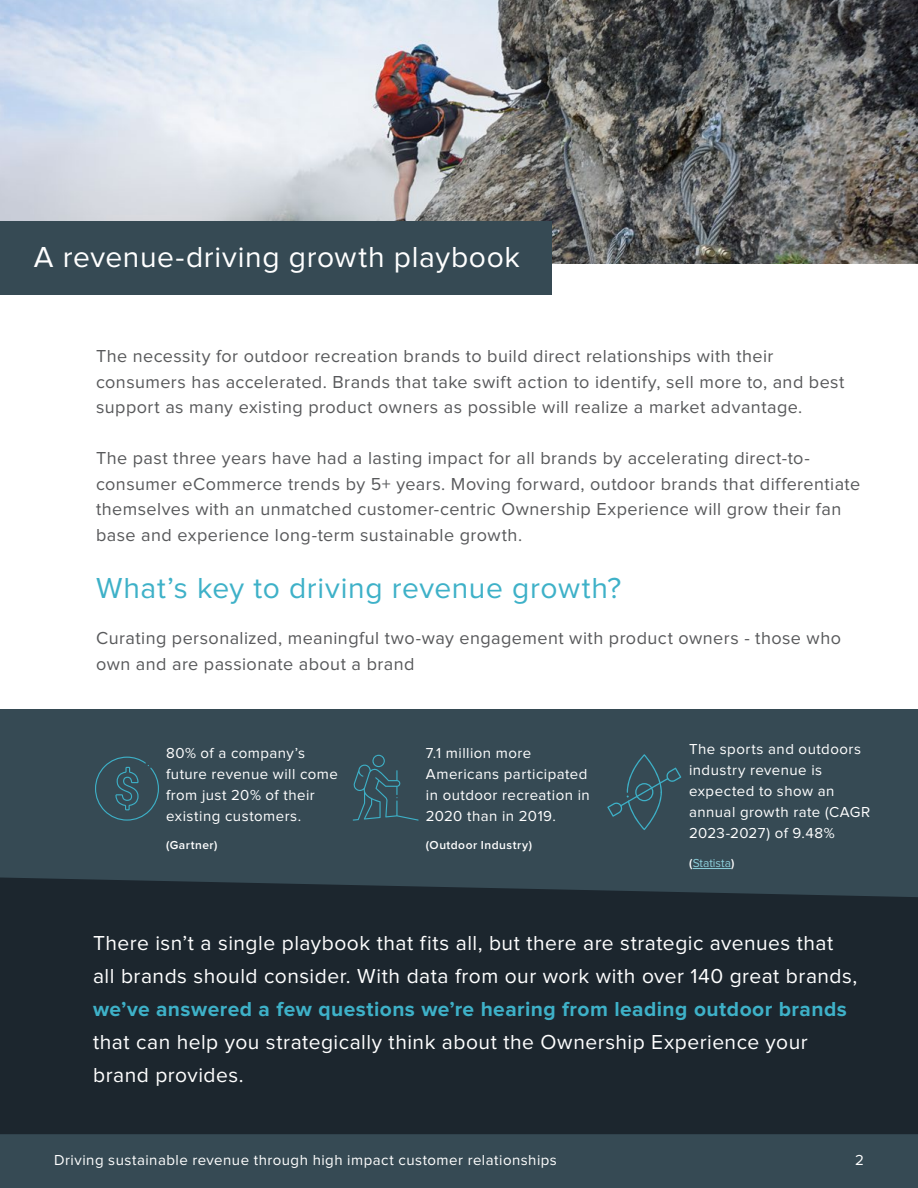
<style>
.page{position:relative;width:918px;height:1188px;background:#fff}
.page>*{position:absolute;margin:0;border:0;box-sizing:border-box;transform-origin:0 0}
.t1{font:30px "Proxima Nova";letter-spacing:.02em;color:#3eb1c8}
.t2{font:30px "Proxima Nova";letter-spacing:.02em;color:#fff}
.t3{font:21px/33px "Proxima Nova";letter-spacing:.025em;color:#fff}
.t4{font:700 21px "Proxima Nova";letter-spacing:.02em;color:#3eb1c8}
.t5{font:18px/25.5px "Proxima Nova";letter-spacing:.025em;color:#58595b}
.t6{font:15px/21px "Proxima Nova";letter-spacing:.03em;color:#fff}
.t7{font:600 12px "Proxima Nova";letter-spacing:.04em;color:#fff}
.t8{font:12px "Proxima Nova";color:#8ccfdb}
.s1{font-weight:600;color:#fff}
</style>
<div class="page">
<div style="left:0;top:1133px;width:918px;height:55px;background:#364a54"></div>
<div style="left:0;top:709px;width:918px;height:192px;background:#364a54"></div>
<img style="left:0;top:0;width:918px;height:264px">
<div style="left:0;top:221px;width:552px;height:74px;background:#364a54"></div>
<svg style="left:95px;top:757px;width:64px;height:64px"></svg>
<hr style="left:693px;top:868px;width:38px;height:1px;background:#8ccfdb">
<svg style="left:353px;top:754px;width:66px;height:67px"></svg>
<svg style="left:607px;top:754px;width:74px;height:76px"></svg>
<div style="left:0;top:878px;width:918px;height:256px;background:#1c262e"></div>
<h1 class="t2" style="left:34px;top:243px;width:488px">A revenue-driving growth playbook</h1>
<p class="t5" style="left:96px;top:344px;width:750px">The necessity for outdoor recreation brands to build direct relationships with their consumers has accelerated. Brands that take swift action to identify, sell more to, and best support as many existing product owners as possible will realize a market advantage.</p>
<p class="t5" style="left:96px;top:446px;width:766px">The past three years have had a lasting impact for all brands by accelerating direct-to&shy;consumer eCommerce trends by 5+ years. Moving forward, outdoor brands that differentiate themselves with an unmatched customer-centric Ownership Experience will grow their fan base and experience long-term sustainable growth.</p>
<h1 class="t1" style="left:96px;top:574px;width:527px">What’s key to driving revenue growth?</h1>
<p class="t5" style="left:96px;top:626px;width:746px">Curating personalized, meaningful two-way engagement with product owners - those who own and are passionate about a brand</p>
<p class="t6" style="left:166px;top:743px;width:173px">80% of a company’s future revenue will come from just 20% of their existing customers.</p>
<p class="t7" style="left:166px;top:840px;width:53px">(Gartner)</p>
<p class="t6" style="left:426px;top:743px;width:165px">7.1 million more<br>Americans participated in outdoor recreation in<br>2020 than in 2019.</p>
<p class="t7" style="left:426px;top:840px;width:108px">(Outdoor Industry)</p>
<p class="t6" style="left:689px;top:740px;width:183px">The sports and outdoors industry revenue is expected to show an annual growth rate (CAGR<br>2023-2027) of 9.48%</p>
<p class="t8" style="left:689px;top:857px;width:47px"><span class="s1">(</span>Statista<span class="s1">)</span></p>
<p class="t3" style="left:93px;top:927px;width:766px">There isn’t a single playbook that fits all, but there are strategic avenues that all brands should consider. With data from our work with over 140 great brands,</p>
<p class="t4" style="left:93px;top:999px;width:755px">we’ve answered a few questions we’re hearing from leading outdoor brands</p>
<p class="t3" style="left:93px;top:1026px;width:716px">that can help you strategically think about the Ownership Experience your brand provides.</p>
<p class="t6" style="left:54px;top:1150px;width:504px">Driving sustainable revenue through high impact customer relationships</p>
<p class="t6" style="left:855px;top:1150px;width:10px">2</p>
</div>
